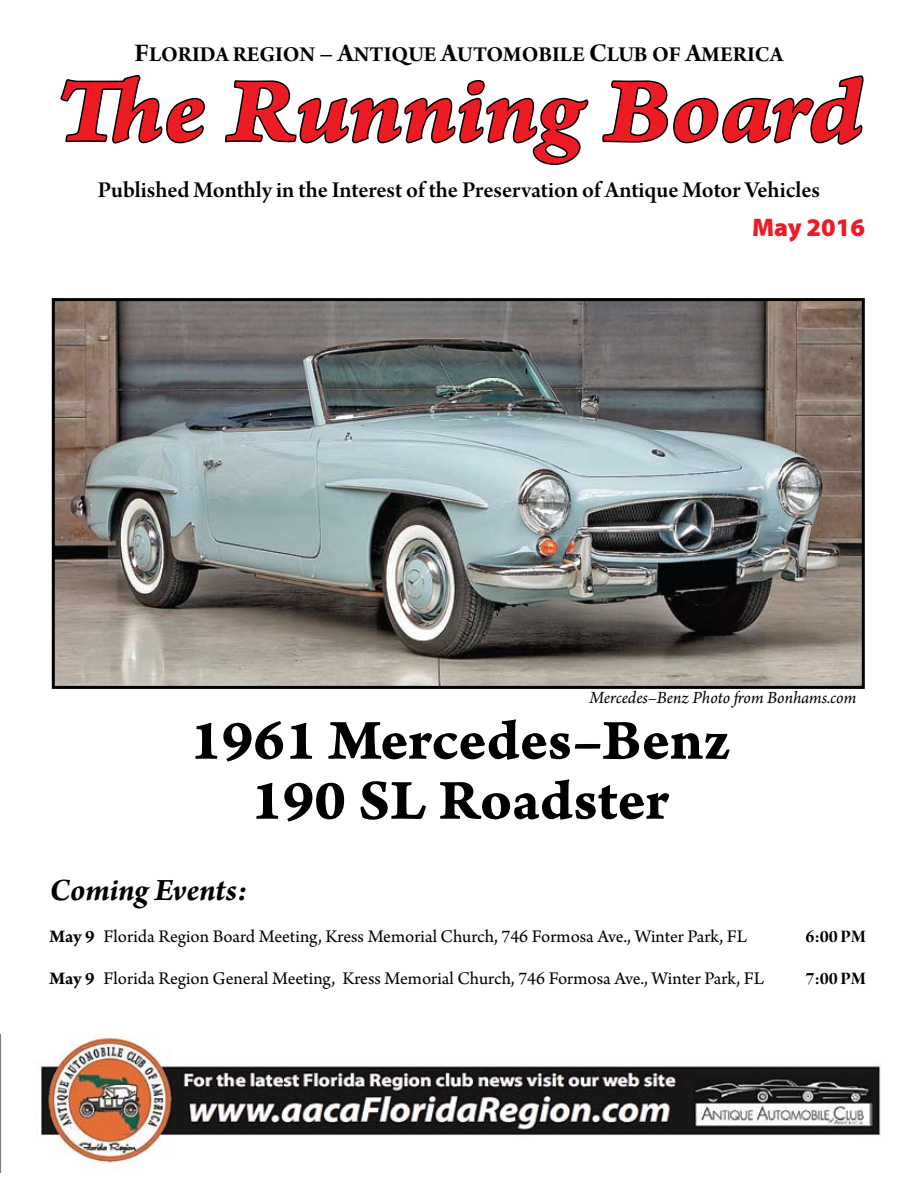
<style>
.page{position:relative;width:918px;height:1188px;background:#fff}
.page>*{position:absolute;margin:0;border:0;box-sizing:border-box;transform-origin:0 0}
.t1{font:96px "Arno Pro Bold Italic Caption";letter-spacing:-.01em;color:#ed1c24;scale:1.06 1}
.t2{font:60px/60px "Arno Pro Bold Caption";letter-spacing:-.005em;color:#000;text-align:center}
.t3{font:italic 700 33px "Arno Pro";letter-spacing:-.005em;color:#000}
.t4{font:900 25.5px "Myriad Pro";color:#ed1c24}
.t5{font:24px "Arno Pro Smbd Subhead";color:#000}
.t6{font:22.5px "Arno Pro Bold Subhead";color:#000}
.t7{font:18.75px "Arno Pro";color:#000}
.t8{font:18.75px "Arno Pro Bold Display";color:#000}
.t9{font:italic 18px "Arno Pro";letter-spacing:-.005em;color:#000}
.s1{font-size:27px}
.s2{font-weight:700}
</style>
<div class="page">
<img style="left:56px;top:302px;width:805px;height:383px">
<div style="left:52px;top:298px;width:813px;height:391px;border:3px solid #000"></div>
<svg style="left:60px;top:74px;width:145px;height:70px"></svg>
<svg style="left:225px;top:80px;width:364px;height:85px"></svg>
<svg style="left:602px;top:75px;width:262px;height:70px"></svg>
<img style="left:1px;top:1034px;width:880px;height:138px">
<p class="t6" style="left:135px;top:42px;width:650px"><span class="s1">F</span>LORIDA REGION <span class="s1">– A</span>NTIQUE <span class="s1">A</span>UTOMOBILE <span class="s1">C</span>LUB OF <span class="s1">A</span>MERICA</p>
<h1 class="t1" style="left:55px;top:50px;width:764px">The Running Board</h1>
<p class="t5" style="left:98px;top:176px;width:724px">Published Monthly in the Interest of the Preservation of Antique Motor Vehicles</p>
<h3 class="t4" style="left:752px;top:211px;width:115px">May 2016</h3>
<p class="t9" style="left:589px;top:687px;width:269px">Mercedes–Benz Photo from Bonhams.com</p>
<h2 class="t2" style="left:190px;top:713px;width:541px">1961 Mercedes–Benz<br>190 SL Roadster</h2>
<h3 class="t3" style="left:50px;top:871px;width:199px">Coming Events:</h3>
<p class="t7" style="left:50px;top:926px;width:699px"><span class="s2">May 9</span> Florida Region Board Meeting, Kress Memorial Church, 746 Formosa Ave., Winter Park, FL</p>
<p class="t8" style="left:806px;top:926px;width:61px">6:00 PM</p>
<p class="t7" style="left:50px;top:968px;width:716px"><span class="s2">May 9</span> Florida Region General Meeting, Kress Memorial Church, 746 Formosa Ave., Winter Park, FL</p>
<p class="t8" style="left:806px;top:968px;width:61px">7:00 PM</p>
</div>
